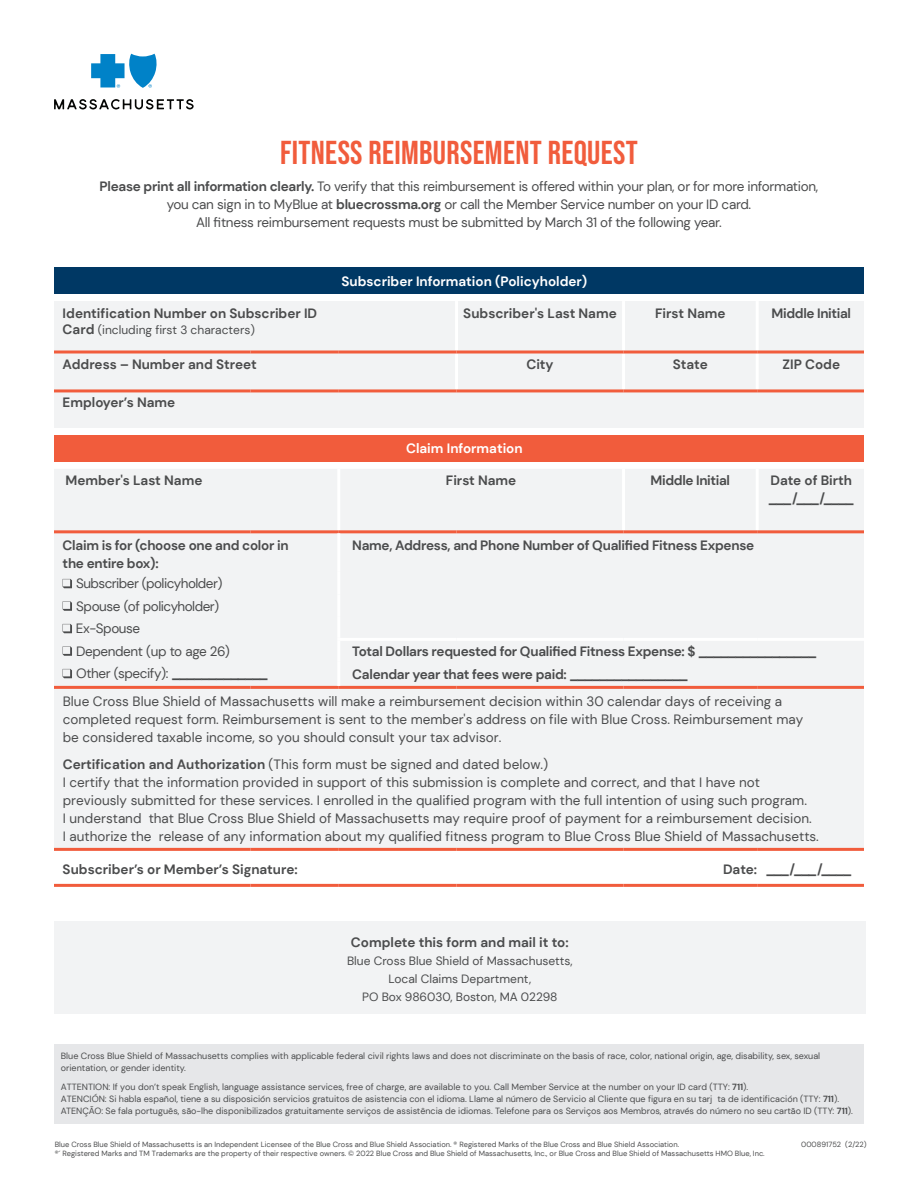
<style>
.page{position:relative;width:918px;height:1188px;background:#fff}
.page>*{position:absolute;margin:0;border:0;box-sizing:border-box;transform-origin:0 0}
.t1{font:33px "Bebas Neue";letter-spacing:.01em;color:#f15c3c}
.t2{font:13.5px/18px "DM Sans";color:#4b4c4d}
.t3{font:700 13.5px/18px "DM Sans";letter-spacing:-.015em;color:#4b4c4d}
.t4{font:13.5px/18px "DM Sans";letter-spacing:-.02em;color:#4b4c4d;text-align:center}
.t5{font:13.5px "DM Sans";letter-spacing:-.03em;color:#4b4c4d}
.t6{font:700 13.5px "DM Sans";color:#fff}
.t7{font:13.5px "DM Sans";letter-spacing:-.04em;color:#4b4c4d}
.t8{font:13.5px "DM Sans";letter-spacing:-.04em;color:#4b4c4d}
.t9{font:12px/18px "DM Sans";color:#4b4c4d;text-align:center}
.t10{font:9px/12px "DM Sans";color:#4b4c4d}
.t11{font:7.5px "DM Sans";color:#4b4c4d}
.s1{font-weight:700}
.s2{font-weight:700;font-size:13.5px}
.s3{font-style:inherit}
</style>
<div class="page">
<svg style="left:91px;top:54px;width:66px;height:34px"></svg>
<svg style="left:54px;top:99px;width:140px;height:10px"></svg>
<div style="left:54px;top:1044px;width:810px;height:79px;background:#e6e7e9"></div>
<div style="left:54px;top:267px;width:810px;height:27px;background:#003864"></div>
<div style="left:54px;top:301px;width:810px;height:547px;background:#f2f3f4"></div>
<div style="left:54px;top:428px;width:810px;height:7px;background:#fff"></div>
<div style="left:54px;top:435px;width:810px;height:27px;background:#f15c3c"></div>
<hr style="left:624px;top:884px;width:133px;height:3px;background:#f15c3c">
<hr style="left:337px;top:469px;width:3px;height:61px;background:#fff">
<hr style="left:622px;top:469px;width:3px;height:61px;background:#fff">
<hr style="left:455px;top:301px;width:3px;height:50px;background:#fff">
<hr style="left:622px;top:301px;width:3px;height:50px;background:#fff">
<hr style="left:756px;top:301px;width:3px;height:50px;background:#fff">
<hr style="left:455px;top:354px;width:3px;height:35px;background:#fff">
<hr style="left:622px;top:354px;width:3px;height:35px;background:#fff">
<hr style="left:756px;top:354px;width:3px;height:35px;background:#fff">
<hr style="left:54px;top:884px;width:197px;height:3px;background:#f15c3c">
<hr style="left:251px;top:884px;width:88px;height:3px;background:#f15c3c">
<hr style="left:339px;top:884px;width:118px;height:3px;background:#f15c3c">
<hr style="left:457px;top:884px;width:167px;height:3px;background:#f15c3c">
<hr style="left:756px;top:469px;width:3px;height:61px;background:#fff">
<hr style="left:757px;top:884px;width:107px;height:3px;background:#f15c3c">
<hr style="left:339px;top:686px;width:118px;height:3px;background:#f15c3c">
<hr style="left:457px;top:686px;width:167px;height:3px;background:#f15c3c">
<hr style="left:624px;top:686px;width:133px;height:3px;background:#f15c3c">
<hr style="left:757px;top:686px;width:107px;height:3px;background:#f15c3c">
<hr style="left:54px;top:686px;width:197px;height:3px;background:#f15c3c">
<hr style="left:251px;top:686px;width:88px;height:3px;background:#f15c3c">
<hr style="left:339px;top:351px;width:118px;height:3px;background:#f15c3c">
<hr style="left:457px;top:351px;width:167px;height:3px;background:#f15c3c">
<hr style="left:624px;top:351px;width:133px;height:3px;background:#f15c3c">
<hr style="left:757px;top:351px;width:107px;height:3px;background:#f15c3c">
<hr style="left:54px;top:389px;width:197px;height:3px;background:#f15c3c">
<hr style="left:251px;top:389px;width:88px;height:3px;background:#f15c3c">
<hr style="left:339px;top:389px;width:118px;height:3px;background:#f15c3c">
<hr style="left:457px;top:389px;width:167px;height:3px;background:#f15c3c">
<hr style="left:624px;top:389px;width:133px;height:3px;background:#f15c3c">
<hr style="left:757px;top:389px;width:107px;height:3px;background:#f15c3c">
<hr style="left:54px;top:530px;width:197px;height:3px;background:#f15c3c">
<hr style="left:251px;top:530px;width:88px;height:3px;background:#f15c3c">
<hr style="left:339px;top:530px;width:118px;height:3px;background:#f15c3c">
<hr style="left:457px;top:530px;width:167px;height:3px;background:#f15c3c">
<hr style="left:624px;top:530px;width:133px;height:3px;background:#f15c3c">
<hr style="left:757px;top:530px;width:107px;height:3px;background:#f15c3c">
<hr style="left:54px;top:848px;width:197px;height:3px;background:#f15c3c">
<hr style="left:251px;top:848px;width:88px;height:3px;background:#f15c3c">
<hr style="left:339px;top:848px;width:118px;height:3px;background:#f15c3c">
<hr style="left:457px;top:848px;width:167px;height:3px;background:#f15c3c">
<hr style="left:624px;top:848px;width:133px;height:3px;background:#f15c3c">
<hr style="left:757px;top:848px;width:107px;height:3px;background:#f15c3c">
<hr style="left:337px;top:533px;width:3px;height:39px;background:#fff">
<hr style="left:337px;top:572px;width:3px;height:22px;background:#fff">
<hr style="left:337px;top:594px;width:3px;height:23px;background:#fff">
<hr style="left:337px;top:617px;width:3px;height:21px;background:#fff">
<hr style="left:337px;top:641px;width:3px;height:21px;background:#fff">
<hr style="left:337px;top:662px;width:3px;height:24px;background:#fff">
<hr style="left:337px;top:638px;width:120px;height:3px;background:#fff">
<hr style="left:457px;top:638px;width:167px;height:3px;background:#fff">
<hr style="left:624px;top:638px;width:133px;height:3px;background:#fff">
<hr style="left:757px;top:638px;width:107px;height:3px;background:#fff">
<hr style="left:54px;top:351px;width:197px;height:3px;background:#f15c3c">
<hr style="left:251px;top:351px;width:88px;height:3px;background:#f15c3c">
<div style="left:54px;top:922px;width:812px;height:92px;background:#f2f3f4"></div>
<svg style="left:63px;top:601px;width:9px;height:10px"></svg>
<svg style="left:63px;top:646px;width:9px;height:10px"></svg>
<svg style="left:63px;top:669px;width:9px;height:9px"></svg>
<svg style="left:63px;top:579px;width:9px;height:9px"></svg>
<svg style="left:63px;top:624px;width:9px;height:9px"></svg>
<h1 class="t1" style="left:280px;top:134px;width:359px">FITNESS REIMBURSEMENT REQUEST</h1>
<p class="t4" style="left:100px;top:177px;width:720px"><span class="s1">Please print all information clearly.</span> To verify that this reimbursement is offered within your plan, or for more information, you can sign in to MyBlue at <span class="s1">bluecrossma.org</span> or call the Member Service number on your ID card.<br>All fitness reimbursement requests must be submitted by March 31 of the following year.</p>
<p class="t3" style="left:63px;top:304px;width:256px">Identification Number on Subscriber ID</p>
<p class="t9" style="left:63px;top:320px;width:194px"><span class="s2">Card</span> (including fir<span class="s3">st</span> 3 characters)</p>
<h2 class="t6" style="left:341px;top:273px;width:247px">Subscriber Information (Policyholder)</h2>
<p class="t3" style="left:463px;top:304px;width:155px">Subscriber's Last Name</p>
<p class="t3" style="left:655px;top:304px;width:72px">First Name</p>
<p class="t3" style="left:772px;top:304px;width:81px">Middle Initial</p>
<p class="t3" style="left:63px;top:355px;width:196px">Address – Number and Street</p>
<p class="t3" style="left:526px;top:355px;width:29px">City</p>
<p class="t3" style="left:673px;top:355px;width:37px">State</p>
<p class="t3" style="left:783px;top:355px;width:59px">ZIP Code</p>
<p class="t3" style="left:63px;top:394px;width:114px">Employer’s Name</p>
<h2 class="t6" style="left:406px;top:440px;width:118px">Claim Information</h2>
<p class="t3" style="left:65px;top:472px;width:138px">Member's Last Name</p>
<p class="t3" style="left:446px;top:472px;width:72px">First Name</p>
<p class="t3" style="left:651px;top:472px;width:81px">Middle Initial</p>
<p class="t3" style="left:768px;top:472px;width:88px">Date of Birth ___/___/____</p>
<h3 class="t3" style="left:63px;top:536px;width:228px">Claim is for (choose one and color in the entire box):</h3>
<p class="t7" style="left:76px;top:575px;width:148px">Subscriber (policyholder)</p>
<h3 class="t3" style="left:352px;top:536px;width:403px">Name, Address, and Phone Number of Qualified Fitness Expense</h3>
<h4 class="t8" style="left:76px;top:598px;width:145px">Spouse (of policyholder)</h4>
<p class="t5" style="left:76px;top:620px;width:66px">Ex-Spouse</p>
<h4 class="t5" style="left:76px;top:643px;width:155px">Dependent (up to age 26)</h4>
<p class="t3" style="left:352px;top:642px;width:466px">Total Dollars requested for Qualified Fitness Expense: $ ________________</p>
<p class="t5" style="left:76px;top:665px;width:194px">Other (specify): <span class="s1">_____________</span></p>
<h4 class="t3" style="left:352px;top:665px;width:338px">Calendar year that fees were paid: ________________</h4>
<p class="t2" style="left:63px;top:692px;width:742px">Blue Cross Blue Shield of Massachusetts will make a reimbursement decision within 30 calendar days of receiving a completed request form. Reimbursement is sent to the member's address on file with Blue <span class="s3">Cr</span>oss. Reimbursement may be considered taxable income, so you should consult your tax advisor.</p>
<p class="t2" style="left:63px;top:755px;width:758px"><span class="s1">Certification and Authorization</span> (This form must be signed and dated below.)<br>I certify that the information provided in support of this submission is complete and correct, and that I have not previously submitted for these services. I enrolled in the qualified <span class="s3">pro</span>gram with the full intention of using such program.<br>I understand that Blue Cross Blue Shield of Massachusetts may require proof of payment for a reimbursement decision.<br>I authorize the release of any information about my qualified fitness <span class="s3">pr</span>ogram to Blue Cross Blue Shield of Massachusetts.</p>
<h4 class="t3" style="left:63px;top:860px;width:237px">Subscriber’s or Member’s Signature:</h4>
<h4 class="t3" style="left:723px;top:860px;width:36px">Date:</h4>
<p class="t3" style="left:766px;top:860px;width:88px">___/___/____</p>
<p class="t3" style="left:351px;top:934px;width:219px">Complete this form and mail it to:</p>
<p class="t9" style="left:347px;top:952px;width:227px">Blue Cross Blue Shield of Massachusetts,<br>Local Claims Department,<br>PO Box 986030, Boston, MA 02298</p>
<p class="t10" style="left:61px;top:1050px;width:761px">Blue Cross Blue Shield of Massachusetts complies with applicable federal civil rights laws and does not discriminate on the basis of race, color, national origin, age, disability, sex, sexual orientation, or gender identity.</p>
<p class="t10" style="left:61px;top:1081px;width:794px">ATTENTION: If you don’t speak English, language assistance services, free of charge, are available to you. Call Member Service at the number on your ID card (TTY: <span class="s1">711</span>).<br>ATENCIÓN: Si habla español, tiene a su disposición servicios gratuitos de asistencia con el idioma. Llame al número de Servicio al Cliente que figura en su tarj ta de identificación (TT<span class="s3">Y</span>: <span class="s1">711</span>).<br>ATENÇÃO: Se fala português, são-lhe disponibilizados gratuitamente serviços de assistência de idiomas. Telefone para os Serviços aos Membros, através do número no seu cartão ID (TTY: <span class="s1">711</span>).</p>
<p class="t11" style="left:55px;top:1140px;width:626px">Blue Cross Blue Shield of Massachusetts is an Independent Licensee of the Blue Cross and Blue Shield Association. ® Registered Marks of the Blue Cross and Blue Shield Association.</p>
<p class="t11" style="left:801px;top:1140px;width:67px">000891752 (2/22)</p>
<p class="t11" style="left:55px;top:1149px;width:712px">®´ Registered Marks and TM Trademarks are the property of their respective owners. © 202<span class="s3">2</span> Blue Cross and Blue Shield of Massachusetts, Inc., or Blue Cross and Blue Shield of Massachusetts HMO Blue, Inc.</p>
</div>
